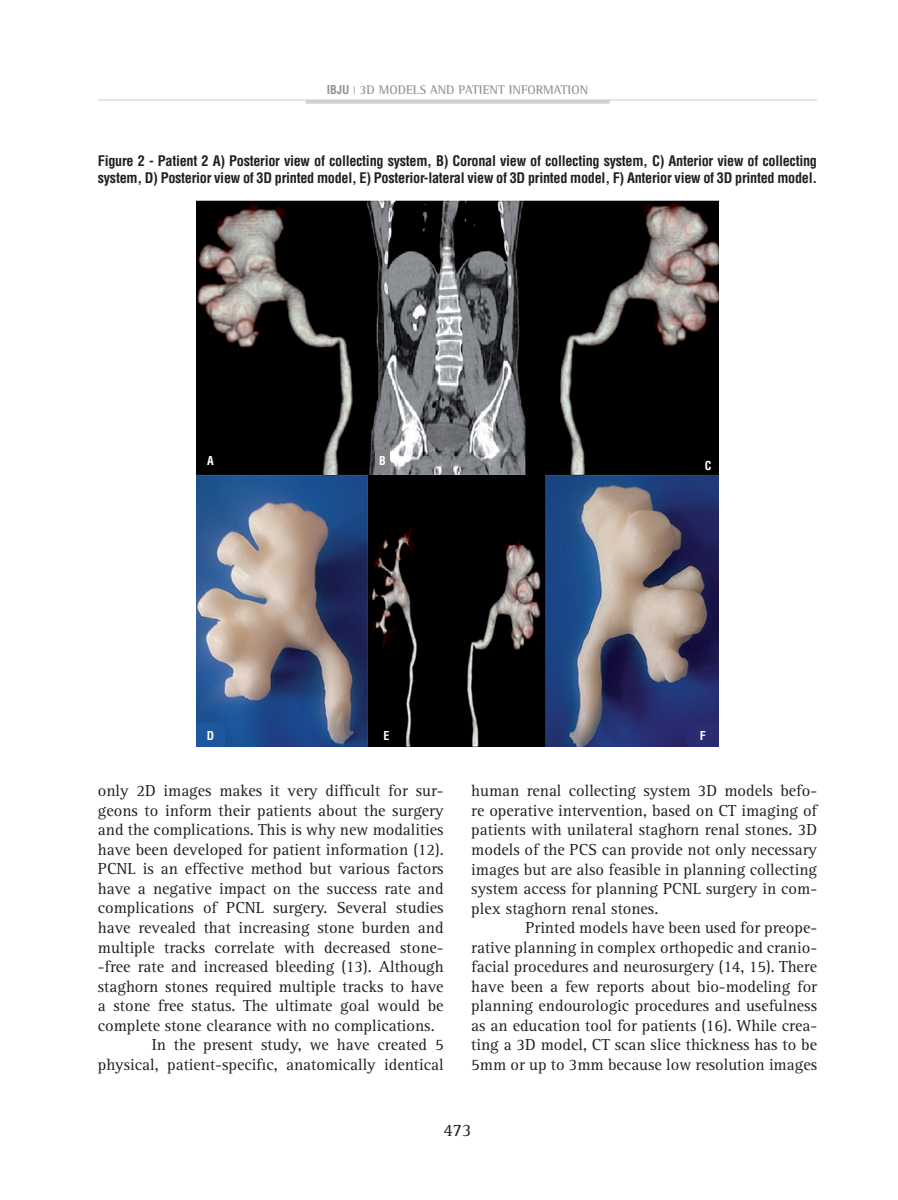
<style>
.page{position:relative;width:898px;height:1200px;background:#fff}
.page>*{position:absolute;margin:0;border:0;box-sizing:border-box;transform-origin:0 0}
.t1{font:18px "Rotis Serif";color:#231f20}
.t2{font:16.5px/19.5px "Rotis Serif";color:#231f20;text-align:justify}
.t3{font:700 condensed 14.25px/17.1px "Helvetica";letter-spacing:-.02em;color:#231f20}
.t4{font:700 12.75px "Rotis Semi Serif";color:#939598}
.t5{font:700 condensed 12px "Helvetica";color:#fff}
.s1{font-family:"Helvetica";font-stretch:condensed;font-size:12px}
</style>
<div class="page">
<hr style="left:98px;top:99px;width:718px;height:2px;background:#dcdddf">
<hr style="left:305px;top:100px;width:304px;height:4px;background:#d1d2d4">
<img style="left:196px;top:201px;width:522px;height:545px">
<div style="left:196px;top:449px;width:29px;height:23px;background:#000"></div>
<div style="left:375px;top:449px;width:14px;height:23px;background:#818387"></div>
<div style="left:196px;top:723px;width:29px;height:23px;background:#1d579e"></div>
<div style="left:372px;top:723px;width:28px;height:23px;background:#000"></div>
<div style="left:686px;top:723px;width:32px;height:23px;background:#2a2c71"></div>
<div style="left:698px;top:455px;width:19px;height:19px;background:#000"></div>
<p class="t4" style="left:327px;top:82px;width:263px"><span class="s1">ibju</span> <sup>|</sup> 3D MODELS AND PATIENT INFORMATION</p>
<p class="t3" style="left:98px;top:152px;width:720px">Figure 2 - Patient 2 A) Posterior view of collecting system, B) Coronal view of collecting system, C) Anterior view of collecting system, D) Posterior view of 3D printed model, E) Posterior-lateral view of 3D printed model, F) Anterior view of 3D printed model.</p>
<p class="t5" style="left:207px;top:453px;width:8px">A</p>
<p class="t5" style="left:379px;top:453px;width:8px">B</p>
<p class="t5" style="left:704px;top:457px;width:7px">C</p>
<p class="t5" style="left:207px;top:727px;width:9px">D</p>
<p class="t5" style="left:383px;top:727px;width:7px">E</p>
<p class="t5" style="left:699px;top:727px;width:6px">F</p>
<p class="t2" style="left:98px;top:781px;width:347px">only 2D images makes it very difficult for sur-</p>
<p class="t2" style="left:98px;top:801px;width:347px">geons to inform their patients about the surgery</p>
<p class="t2" style="left:98px;top:820px;width:347px">and the complications. This is why new modalities</p>
<p class="t2" style="left:98px;top:840px;width:347px">have been developed for patient information (12).</p>
<p class="t2" style="left:98px;top:859px;width:347px">PCNL is an effective method but various factors</p>
<p class="t2" style="left:98px;top:879px;width:347px">have a negative impact on the success rate and</p>
<p class="t2" style="left:98px;top:898px;width:347px">complications of PCNL surgery. Several studies</p>
<p class="t2" style="left:98px;top:918px;width:347px">have revealed that increasing stone burden and</p>
<p class="t2" style="left:98px;top:937px;width:347px">multiple tracks correlate with decreased stone-</p>
<p class="t2" style="left:98px;top:957px;width:347px">-free rate and increased bleeding (13). Although</p>
<p class="t2" style="left:98px;top:976px;width:347px">staghorn stones required multiple tracks to have</p>
<p class="t2" style="left:98px;top:996px;width:347px">a stone free status. The ultimate goal would be</p>
<p class="t2" style="left:98px;top:1015px;width:338px">complete stone clearance with no complications.</p>
<p class="t2" style="left:152px;top:1035px;width:293px">In the present study, we have created 5</p>
<p class="t2" style="left:98px;top:1054px;width:347px">physical, patient-specific, anatomically identical</p>
<p class="t2" style="left:471px;top:781px;width:347px">human renal collecting system 3D models befo&shy;re operative intervention, based on CT imaging of patients with unilateral staghorn renal stones. 3D models of the PCS can provide not only necessary images but are also feasible in planning collecting system access for planning PCNL surgery in com&shy;plex staghorn renal stones.</p>
<p class="t2" style="left:471px;top:918px;width:347px;text-indent:54px">Printed models have been used for preope&shy;rative planning in complex orthopedic and cranio&shy;facial procedures and neurosurgery (14, 15). There have been a few reports about bio-modeling for planning endourologic procedures and usefulness as an education tool for patients (16). While crea&shy;ting a 3D model, CT scan slice thickness has to be 5mm or up to 3mm because low resolution images</p>
<p class="t1" style="left:443px;top:1119px;width:30px">473</p>
</div>
